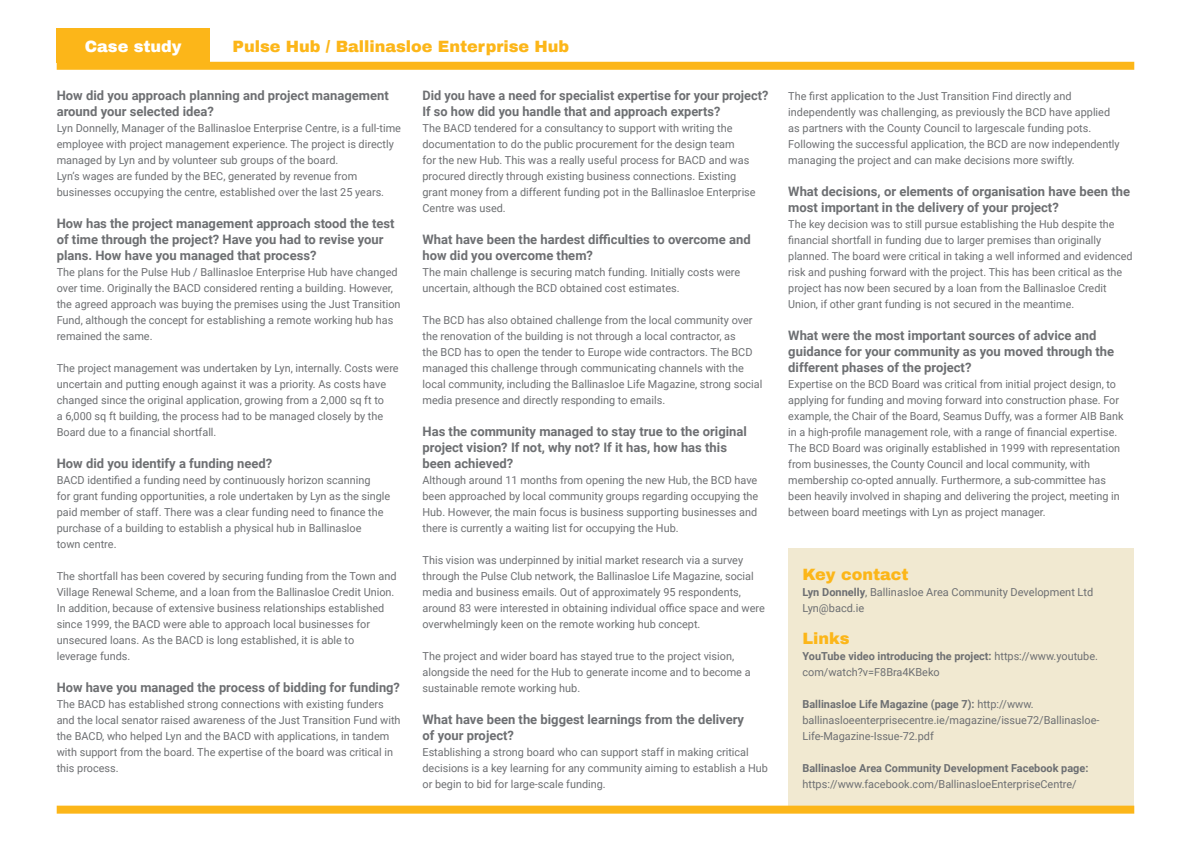
<style>
.page{position:relative;width:1191px;height:842px;background:#fff}
.page>*{position:absolute;margin:0;border:0;box-sizing:border-box;transform-origin:0 0}
.t1{font:900 16px "Archivo";color:#fcb619}
.t2{font:900 16px "Archivo";color:#fff}
.Questions{font:700 13px/16px "Roboto";color:#6d6f72}
.Main_copy{font:11px/16px "Roboto";color:#6d6f72}
.Questions-2{font:11px/16px "Roboto";color:#6d6f72}
.s1{font-weight:700}
</style>
<div class="page">
<div style="left:57px;top:28px;width:153px;height:34px;background:#fcb619"></div>
<div style="left:57px;top:62px;width:1077px;height:8px;background:#fcb619"></div>
<div style="left:788px;top:548px;width:346px;height:262px;background:#f1e9d1"></div>
<div style="left:57px;top:806px;width:1077px;height:8px;background:#fcb619"></div>
<p class="t2" style="left:85px;top:37px;width:98px">Case study</p>
<p class="t1" style="left:232px;top:37px;width:338px">Pulse Hub / Ballinasloe Enterprise Hub</p>
<p class="Questions" style="left:57px;top:87px;width:334px">How did you approach planning and project management around your selected idea?</p>
<p class="Main_copy" style="left:57px;top:120px;width:346px">Lyn Donnelly, Manager of the Ballinasloe Enterprise Centre, is a full-time employee with project management experience. The project is directly managed by Lyn and by volunteer sub groups of the board.<br>Lyn’s wages are funded by the BEC, generated by revenue from businesses occupying the centre, established over the last 25 years.</p>
<p class="Questions" style="left:57px;top:215px;width:339px">How has the project management approach stood the test of time through the project? Have you had to revise your plans. How have you managed that process?</p>
<p class="Main_copy" style="left:57px;top:264px;width:345px">The plans for the Pulse Hub / Ballinasloe Enterprise Hub have changed over time. Originally the BACD considered renting a building. However, the agreed approach was buying the premises using the Just Transition Fund, although the concept for establishing a remote working hub has remained the same.</p>
<p class="Main_copy" style="left:57px;top:360px;width:343px">The project management was undertaken by Lyn, internally. Costs were uncertain and putting enough against it was a priority. As costs have changed since the original application, growing from a 2,000 sq ft to<br>a 6,000 sq ft building, the process had to be managed closely by the Board due to a financial shortfall.</p>
<p class="Questions" style="left:57px;top:455px;width:217px">How did you identify a funding need?</p>
<p class="Main_copy" style="left:57px;top:472px;width:335px">BACD identified a funding need by continuously horizon scanning<br>for grant funding opportunities, a role undertaken by Lyn as the single paid member of staff. There was a clear funding need to finance the purchase of a building to establish a physical hub in Ballinasloe<br>town centre.</p>
<p class="Main_copy" style="left:57px;top:568px;width:341px">The shortfall has been covered by securing funding from the Town and Village Renewal Scheme, and a loan from the Ballinasloe Credit Union.<br>In addition, because of extensive business relationships established since 1999, the BACD were able to approach local businesses for unsecured loans. As the BACD is long established, it is able to leverage funds.</p>
<p class="Questions" style="left:57px;top:679px;width:345px">How have you managed the process of bidding for funding?</p>
<p class="Main_copy" style="left:57px;top:696px;width:345px">The BACD has established strong connections with existing funders and the local senator raised awareness of the Just Transition Fund with the BACD, who helped Lyn and the BACD with applications, in tandem with support from the board. The expertise of the board was critical in this process.</p>
<p class="Questions" style="left:422px;top:87px;width:347px">Did you have a need for specialist expertise for your project?<br>If so how did you handle that and approach experts?</p>
<p class="Main_copy" style="left:422px;top:120px;width:335px">The BACD tendered for a consultancy to support with writing the documentation to do the public procurement for the design team<br>for the new Hub. This was a really useful process for BACD and was procured directly through existing business connections. Existing grant money from a different funding pot in the Ballinasloe Enterprise Centre was used.</p>
<p class="Questions" style="left:422px;top:231px;width:330px">What have been the hardest difficulties to overcome and how did you overcome them?</p>
<p class="Main_copy" style="left:422px;top:264px;width:319px">The main challenge is securing match funding. Initially costs were uncertain, although the BCD obtained cost estimates.</p>
<p class="Main_copy" style="left:422px;top:312px;width:341px">The BCD has also obtained challenge from the local community over the renovation of the building is not through a local contractor, as<br>the BCD has to open the tender to Europe wide contractors. The BCD managed this challenge through communicating channels with the local community, including the Ballinasloe Life Magazine, strong social media presence and directly responding to emails.</p>
<p class="Questions" style="left:422px;top:423px;width:326px">Has the community managed to stay true to the original project vision? If not, why not? If it has, how has this been achieved?</p>
<p class="Main_copy" style="left:422px;top:472px;width:337px;text-align:justify">Although around 11 months from opening the new Hub, the BCD have been approached by local community groups regarding occupying the Hub. However, the main focus is business supporting businesses and there is currently a waiting list for occupying the Hub.</p>
<p class="Main_copy" style="left:422px;top:552px;width:344px">This vision was underpinned by initial market research via a survey through the Pulse Club network, the Ballinasloe Life Magazine, social media and business emails. Out of approximately 95 respondents, around 83 were interested in obtaining individual office space and were overwhelmingly keen on the remote working hub concept.</p>
<p class="Main_copy" style="left:422px;top:648px;width:330px">The project and wider board has stayed true to the project vision, alongside the need for the Hub to generate income and to become a sustainable remote working hub.</p>
<p class="Questions" style="left:422px;top:711px;width:323px">What have been the biggest learnings from the delivery of your project?</p>
<p class="Main_copy" style="left:422px;top:744px;width:347px">Establishing a strong board who can support staff in making critical decisions is a key learning for any community aiming to establish a Hub or begin to bid for large-scale funding.</p>
<p class="Main_copy" style="left:788px;top:88px;width:333px">The first application to the Just Transition Find directly and independently was challenging, as previously the BCD have applied as partners with the County Council to largescale funding pots.<br>Following the successful application, the BCD are now independently managing the project and can make decisions more swiftly.</p>
<p class="Questions" style="left:788px;top:183px;width:343px">What decisions, or elements of organisation have been the most important in the delivery of your project?</p>
<p class="Main_copy" style="left:788px;top:216px;width:346px">The key decision was to still pursue establishing the Hub despite the financial shortfall in funding due to larger premises than originally planned. The board were critical in taking a well informed and evidenced risk and pushing forward with the project. This has been critical as the project has now been secured by a loan from the Ballinasloe Credit Union, if other grant funding is not secured in the meantime.</p>
<p class="Questions" style="left:788px;top:327px;width:327px">What were the most important sources of advice and guidance for your community as you moved through the different phases of the project?</p>
<p class="Main_copy" style="left:788px;top:376px;width:337px">Expertise on the BCD Board was critical from initial project design, to applying for funding and moving forward into construction phase. For example, the Chair of the Board, Seamus Duffy, was a former AIB Bank in a high-profile management role, with a range of financial expertise.<br>The BCD Board was originally established in 1999 with representation from businesses, the County Council and local community, with membership co-opted annually. Furthermore, a sub-committee has been heavily involved in shaping and delivering the project, meeting in between board meetings with Lyn as project manager.</p>
<p class="t1" style="left:802px;top:565px;width:108px">Key contact</p>
<p class="Questions-2" style="left:802px;top:584px;width:292px"><span class="s1">Lyn Donnelly</span>, Ballinasloe Area Community Development Ltd<br>Lyn@bacd.ie</p>
<p class="t1" style="left:802px;top:629px;width:49px">Links</p>
<p class="Main_copy" style="left:802px;top:648px;width:297px"><span class="s1">YouTube video introducing the project:</span> https://www.youtube. com/watch?v=F8Bra4KBeko</p>
<p class="Main_copy" style="left:802px;top:696px;width:298px"><span class="s1">Ballinasloe Life Magazine (page 7):</span> http://www. ballinasloeenterprisecentre.ie/magazine/issue72/Ballinasloe-<br>Life-Magazine-Issue-72.pdf</p>
<p class="Main_copy" style="left:802px;top:760px;width:287px"><span class="s1">Ballinasloe Area Community Development Facebook page: </span>https://www.facebook.com/BallinasloeEnterpriseCentre/</p>
</div>
